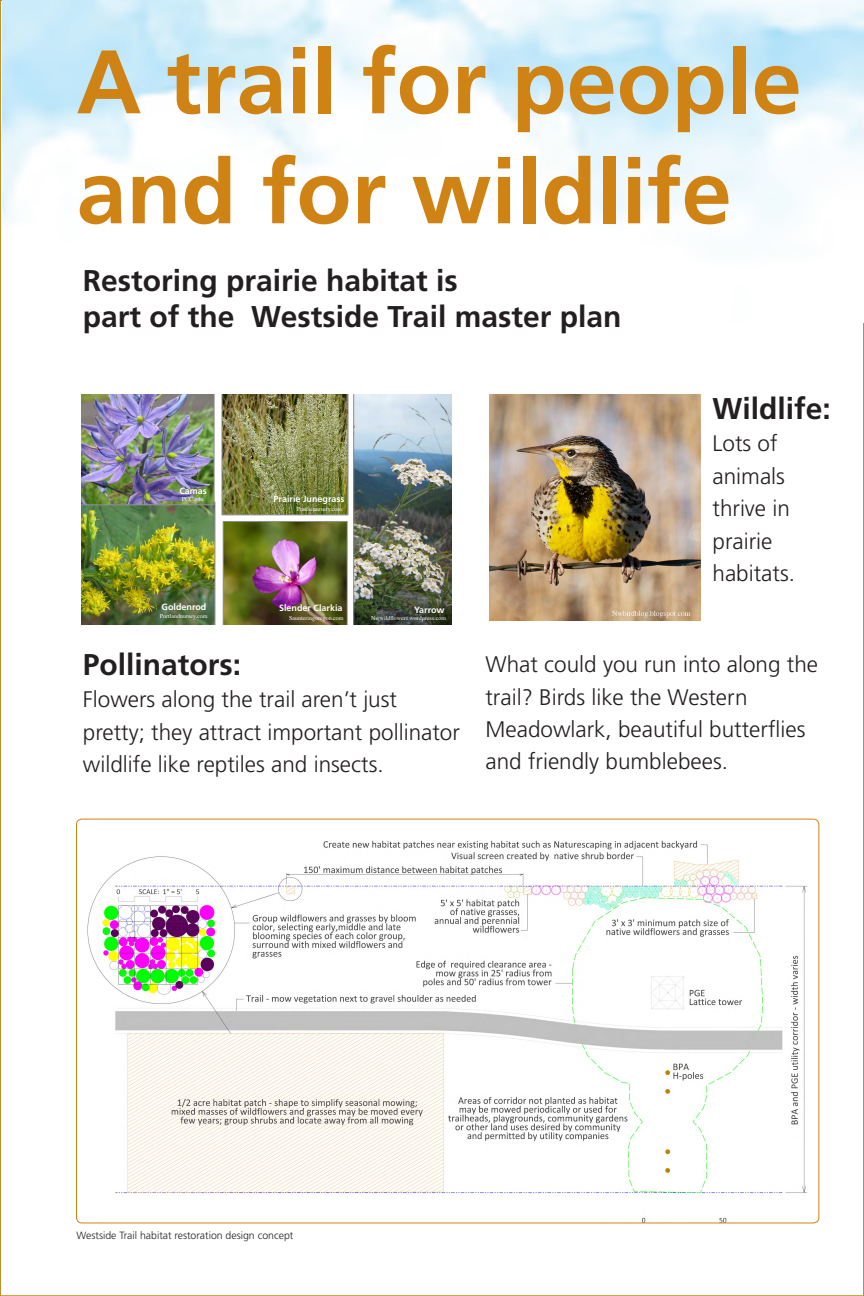
<style>
.page{position:relative;width:864px;height:1296px;background:#fff}
.page>*{position:absolute;margin:0;border:0;box-sizing:border-box;transform-origin:0 0}
.t1{font:700 90px/110px "Frutiger LT Std";color:#d08315}
.t2{font:700 30px/36px "Frutiger LT Std";color:#231f20}
.t3{font:300 22.5px/32.5px "Frutiger LT Std";color:#231f20}
.t4{font:300 10.5px "Frutiger LT Std";color:#231f20}
.t5{font:700 9px "Frutiger LT Std";color:#fff}
.t6{font:6px "Times";color:#fff}
</style>
<div class="page">
<img style="left:490px;top:395px;width:211px;height:226px">
<img style="left:82px;top:395px;width:133px;height:229px">
<img style="left:222px;top:395px;width:229px;height:229px">
<img style="left:88px;top:841px;width:719px;height:380px">
<p class="t1" style="left:76px;top:27px;width:727px">A trail for people and for wildlife</p>
<p class="t2" style="left:83px;top:263px;width:540px">Restoring prairie habitat is<br>part of the Westside Trail master plan</p>
<p class="t5" style="left:179px;top:485px;width:29px">Camas</p>
<p class="t6" style="left:182px;top:493px;width:23px">PCC.edu</p>
<p class="t5" style="left:274px;top:493px;width:73px">Prairie Junegrass</p>
<p class="t6" style="left:297px;top:503px;width:47px">Prairienursery.com</p>
<p class="t5" style="left:162px;top:602px;width:46px">Goldenrod</p>
<p class="t5" style="left:279px;top:603px;width:65px">Slender Clarkia</p>
<p class="t5" style="left:414px;top:604px;width:32px">Yarrow</p>
<p class="t6" style="left:160px;top:611px;width:49px">Portlandnursey.com</p>
<p class="t6" style="left:289px;top:612px;width:56px">Saunteringoregon.com</p>
<p class="t6" style="left:371px;top:613px;width:76px">Nwwildflowers.wordpress.com</p>
<p class="t2" style="left:713px;top:390px;width:120px">Wildlife:</p>
<p class="t3" style="left:713px;top:427px;width:67px">Lots of</p>
<p class="t3" style="left:713px;top:460px;width:79px">animals thrive in</p>
<p class="t3" style="left:713px;top:525px;width:61px">prairie</p>
<p class="t3" style="left:713px;top:557px;width:84px">habitats.</p>
<p class="t2" style="left:83px;top:647px;width:160px">Pollinators:</p>
<p class="t3" style="left:83px;top:684px;width:379px">Flowers along the trail aren’t just pretty; they attract important pollinator wildlife like reptiles and insects.</p>
<p class="t3" style="left:486px;top:648px;width:334px">What could you run into along the trail? Birds like the Western</p>
<p class="t3" style="left:486px;top:713px;width:322px">Meadowlark, beautiful butterflies and friendly bumblebees.</p>
<p class="t4" style="left:76px;top:1229px;width:218px">Westside Trail habitat restoration design concept</p>
</div>
